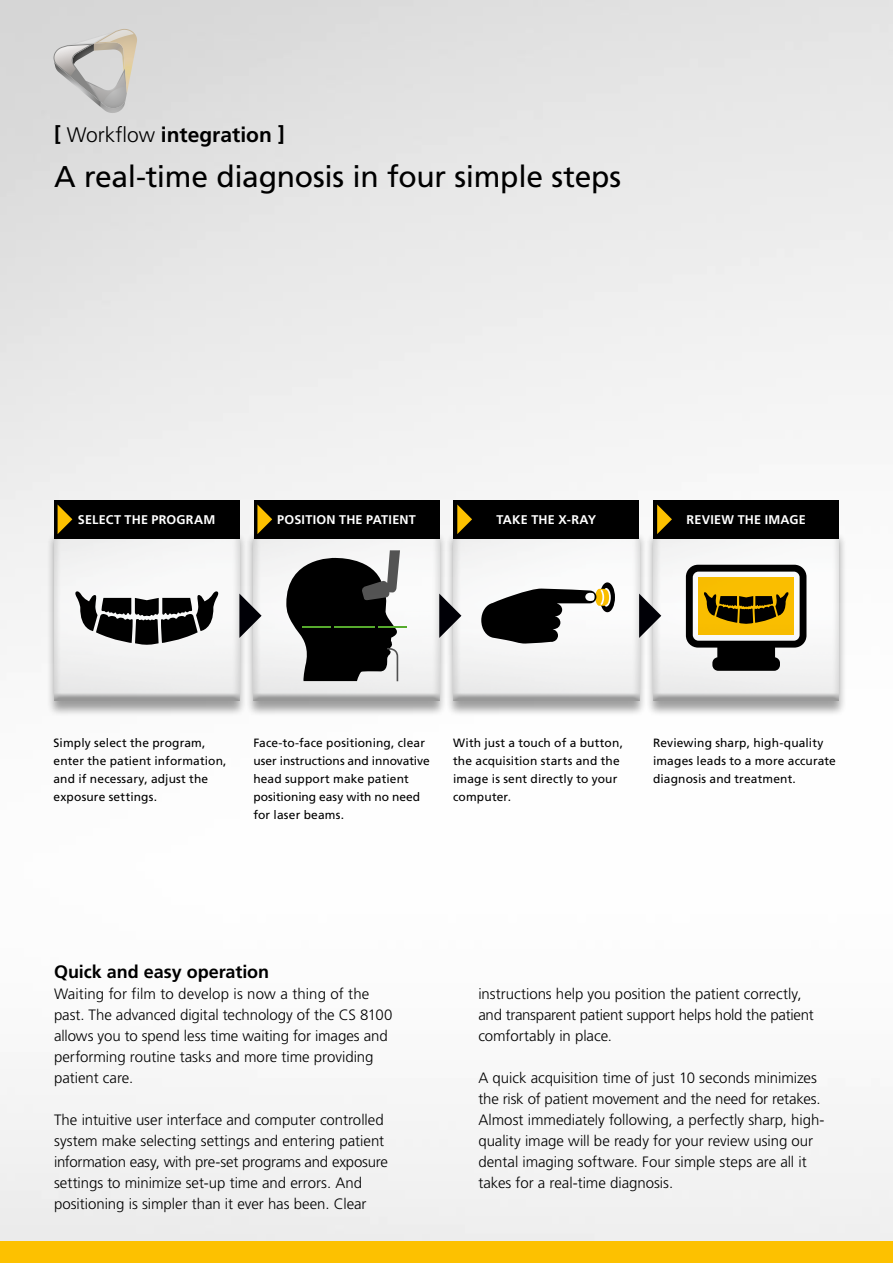
<style>
.page{position:relative;width:893px;height:1263px;background:#fff}
.page>*{position:absolute;margin:0;border:0;box-sizing:border-box;transform-origin:0 0}
.t1{font:30px "Frutiger LT Std";letter-spacing:-.01em;color:#000}
.t2{font:700 21px "Frutiger LT Std";color:#000}
.t3{font:700 18px "Frutiger LT Std";color:#000}
.t4{font:300 15px/21px "Frutiger LT Std";letter-spacing:-.005em;color:#000}
.t5{font:700 12.6px "Frutiger LT Std";letter-spacing:.02em;color:#fff}
.t6{font:12px/18px "Frutiger LT Std";letter-spacing:.01em;color:#000}
.s1{font-weight:300}
</style>
<div class="page">
<img style="left:0;top:0;width:893px;height:1242px">
<div style="left:46px;top:531px;width:202px;height:186px;background:#000;opacity:.75"></div>
<div style="left:54px;top:529px;width:187px;height:10px;background:#000"></div>
<div style="left:54px;top:536px;width:187px;height:165px;background:#000;opacity:.75"></div>
<div style="left:54px;top:500px;width:185px;height:38px;background:#000"></div>
<svg style="left:58px;top:505px;width:14px;height:29px"></svg>
<div style="left:246px;top:531px;width:202px;height:186px;background:#000;opacity:.75"></div>
<div style="left:254px;top:529px;width:187px;height:10px;background:#000"></div>
<div style="left:254px;top:536px;width:187px;height:165px;background:#000;opacity:.75"></div>
<div style="left:254px;top:500px;width:185px;height:38px;background:#000"></div>
<svg style="left:257px;top:504px;width:15px;height:30px"></svg>
<div style="left:645px;top:531px;width:202px;height:186px;background:#000;opacity:.75"></div>
<div style="left:653px;top:529px;width:188px;height:10px;background:#fff"></div>
<div style="left:653px;top:536px;width:188px;height:165px;background:#000;opacity:.75"></div>
<div style="left:654px;top:500px;width:185px;height:38px;background:#000"></div>
<svg style="left:657px;top:504px;width:15px;height:30px"></svg>
<div style="left:445px;top:531px;width:202px;height:186px;background:#000;opacity:.75"></div>
<div style="left:453px;top:529px;width:188px;height:10px;background:#f7f6f7"></div>
<div style="left:453px;top:536px;width:188px;height:165px;background:#000;opacity:.75"></div>
<div style="left:454px;top:500px;width:185px;height:38px;background:#000"></div>
<svg style="left:457px;top:504px;width:15px;height:30px"></svg>
<svg style="left:239px;top:594px;width:23px;height:44px"></svg>
<svg style="left:439px;top:594px;width:22px;height:44px"></svg>
<svg style="left:639px;top:594px;width:22px;height:44px"></svg>
<svg style="left:75px;top:591px;width:144px;height:54px"></svg>
<hr style="left:378px;top:626px;width:29px;height:2px;background:#59b02f">
<svg style="left:286px;top:550px;width:114px;height:131px"></svg>
<svg style="left:600px;top:582px;width:15px;height:30px"></svg>
<svg style="left:481px;top:587px;width:131px;height:56px"></svg>
<div style="left:585px;top:593px;width:10px;height:8px;background:#fff;border-radius:50%"></div>
<svg style="left:686px;top:565px;width:120px;height:106px"></svg>
<div style="left:0;top:1242px;width:893px;height:21px;background:#fdc100"></div>
<svg style="left:54px;top:29px;width:83px;height:84px"></svg>
<h2 class="t2" style="left:54px;top:122px;width:232px">[ <span class="s1">Workflow</span> INTEGRATION ]</h2>
<h1 class="t1" style="left:54px;top:159px;width:569px">A real-time diagnosis in four simple steps</h1>
<p class="t5" style="left:78px;top:512px;width:139px">SELECT THE PROGRAM</p>
<p class="t5" style="left:277px;top:512px;width:138px">POSITION THE PATIENT</p>
<p class="t5" style="left:496px;top:512px;width:101px">TAKE THE X-RAY</p>
<p class="t5" style="left:687px;top:512px;width:121px">REVIEW THE IMAGE</p>
<p class="t6" style="left:54px;top:734px;width:175px">Simply select the program, enter the patient information, and if necessary, adjust the exposure settings.</p>
<p class="t6" style="left:253px;top:734px;width:178px">Face-to-face positioning, clear user instructions and innovative head support make patient positioning easy with no need for laser beams.</p>
<p class="t6" style="left:453px;top:734px;width:171px">With just a touch of a button, the acquisition starts and the image is sent directly to your computer.</p>
<p class="t6" style="left:653px;top:734px;width:184px">Reviewing sharp, high-quality images leads to a more accurate diagnosis and treatment.</p>
<p class="t3" style="left:54px;top:961px;width:217px">QUICK AND EASY OPERATION</p>
<p class="t4" style="left:54px;top:983px;width:340px">Waiting for film to develop is now a thing of the past. The advanced digital technology of the CS 8100 allows you to spend less time waiting for images and performing routine tasks and more time providing patient care.</p>
<p class="t4" style="left:54px;top:1109px;width:335px">The intuitive user interface and computer controlled system make selecting settings and entering patient information easy, with pre-set programs and exposure settings to minimize set-up time and errors. And positioning is simpler than it ever has been. Clear</p>
<p class="t4" style="left:478px;top:983px;width:337px">instructions help you position the patient correctly, and transparent patient support helps hold the patient comfortably in place.</p>
<p class="t4" style="left:478px;top:1067px;width:348px">A quick acquisition time of just 10 seconds minimizes the risk of patient movement and the need for retakes.<br>Almost immediately following, a perfectly sharp, high&shy;quality image will be ready for your review using our dental imaging software. Four simple steps are all it takes for a real-time diagnosis.</p>
</div>
